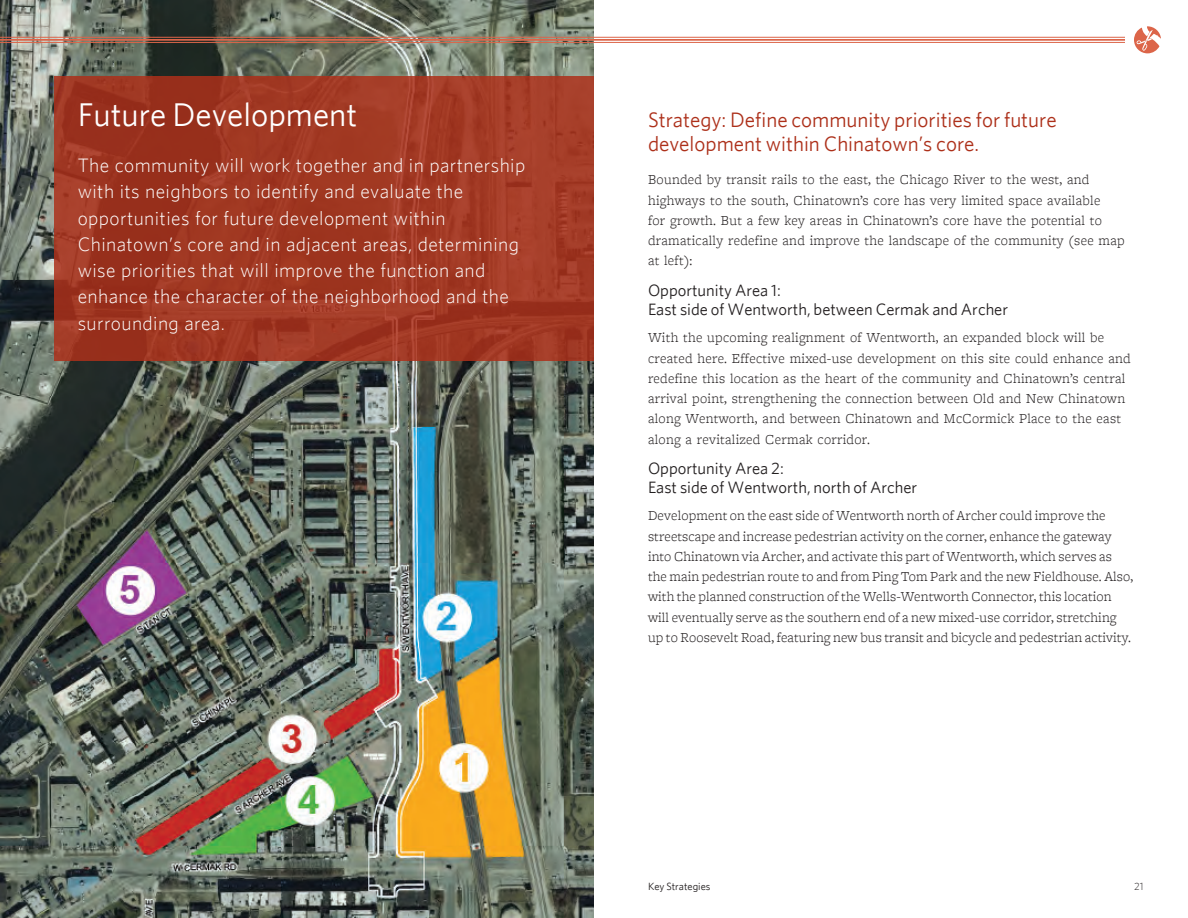
<style>
.page{position:relative;width:1188px;height:918px;background:#fff}
.page>*{position:absolute;margin:0;border:0;box-sizing:border-box;transform-origin:0 0}
.HEADLINE{font:33px "CMAP Sans";color:#fff}
.SUBHEAD{font:21px/24px "CMAP Sans";color:#ad301a}
.INTRO{font:300 19.5px/26.2px "CMAP Sans";letter-spacing:.02em;color:#fff}
.SUBHEAD_2__level_3{font:16.5px/19.5px "CMAP Sans";color:#231f20}
.BODY_COPY_-_9_5_13_5{font:300 14.25px/20.2px "CMAP Serif";letter-spacing:.02em;color:#231f20}
.SUBHEAD_2__level_3-2{font:300 14.25px/20.2px "CMAP Serif";letter-spacing:.01em;color:#231f20}
.HEADER_FOOTER{font:10.5px "CMAP Sans";color:#231f20}
.DOCUMENT_TITLE{font:300 10.5px "CMAP Sans";color:#231f20}
</style>
<div class="page">
<img style="left:0;top:0;width:594px;height:918px">
<div style="left:54px;top:77px;width:540px;height:284px;background:#a13822"></div>
<svg style="left:1134px;top:26px;width:27px;height:27px"></svg>
<hr style="left:0;top:42px;width:1125px;height:1px;background:#dc6549">
<hr style="left:0;top:39px;width:1125px;height:2px;background:#dc6549">
<hr style="left:0;top:37px;width:1125px;height:1px;background:#dc6549">
<p class="HEADLINE" style="left:78px;top:95px;width:281px">Future Development</p>
<p class="INTRO" style="left:78px;top:152px;width:449px">The community will work together and in partnership with its neighbors to identify and evaluate the opportunities for future development within Chinatown’s core and in adjacent areas, determining wise priorities that will improve the function and enhance the character of the neighborhood and the surrounding area.</p>
<p class="SUBHEAD" style="left:648px;top:107px;width:410px">Strategy: Define community priorities for future development within Chinatown’s core.</p>
<p class="BODY_COPY_-_9_5_13_5" style="left:648px;top:170px;width:478px">Bounded by transit rails to the east, the Chicago River to the west, and highways to the south, Chinatown’s core has very limited space available<br>for growth. But a few key areas in Chinatown’s core have the potential to dramatically redefine and improve the landscape of the community (see map at left):</p>
<p class="SUBHEAD_2__level_3" style="left:648px;top:280px;width:362px">Opportunity Area 1:<br>East side of Wentworth, between Cermak and Archer</p>
<p class="BODY_COPY_-_9_5_13_5" style="left:648px;top:328px;width:484px">With the upcoming realignment of Wentworth, an expanded block will be created here. Effective mixed-use development on this site could enhance and redefine this location as the heart of the community and Chinatown’s central arrival point, strengthening the connection between Old and New Chinatown along Wentworth, and between Chinatown and McCormick Place to the east along a revitalized Cermak corridor.</p>
<p class="SUBHEAD_2__level_3" style="left:648px;top:458px;width:271px">Opportunity Area 2:<br>East side of Wentworth, north of Archer</p>
<p class="SUBHEAD_2__level_3-2" style="left:648px;top:506px;width:487px">Development on the east side of Wentworth north of Archer could improve the streetscape and increase pedestrian activity on the corner, enhance the gateway into Chinatown via Archer, and activate this part of Wentworth, which serves as the main pedestrian route to and from Ping Tom Park and the new Fieldhouse. Also, with the planned construction of the Wells-Wentworth Connector, this location will eventually serve as the southern end of a new mixed-use corridor, stretching up to Roosevelt Road, featuring new bus transit and bicycle and pedestrian activity.</p>
<p class="HEADER_FOOTER" style="left:648px;top:880px;width:64px">Key Strategies</p>
<p class="DOCUMENT_TITLE" style="left:1134px;top:881px;width:11px">21</p>
</div>
